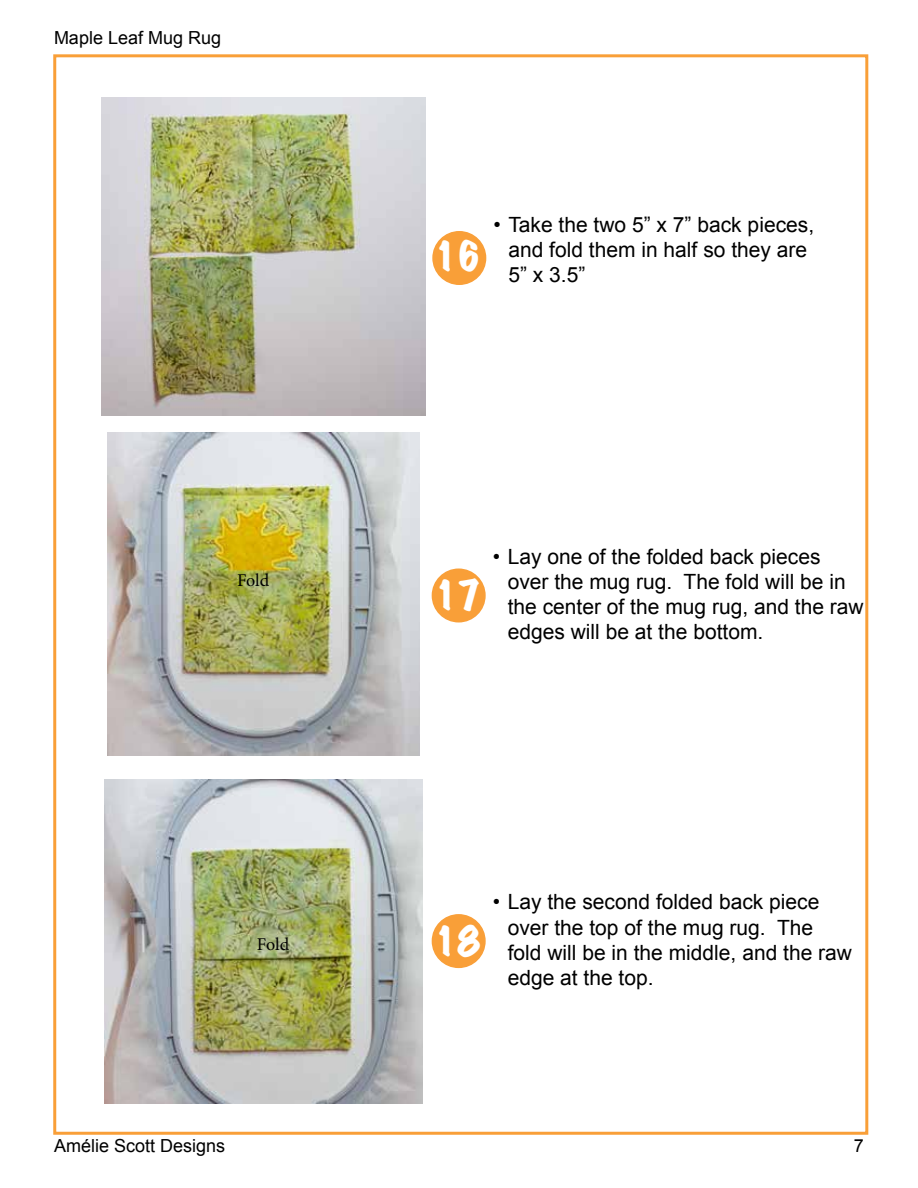
<style>
.page{position:relative;width:918px;height:1188px;background:#fff}
.page>*{position:absolute;margin:0;border:0;box-sizing:border-box;transform-origin:0 0}
.t1{font:expanded 36px "Marker Felt";color:#fff}
.t2{font:21px/25.2px "Arial";color:#000}
.t3{font:18px "Arial";color:#000}
.t4{font:18px "Minion Pro";letter-spacing:-.005em;color:#000}
</style>
<div class="page">
<div style="left:53px;top:54px;width:815px;height:1081px;background:#fff;border:3px solid #f99f38"></div>
<div style="left:433px;top:232px;width:53px;height:52px;background:#f99f38;border-radius:50%"></div>
<div style="left:432px;top:231px;width:54px;height:54px;border:2px solid #f99f38;border-radius:50%"></div>
<div style="left:432px;top:569px;width:53px;height:53px;background:#f99f38;border-radius:50%"></div>
<div style="left:432px;top:568px;width:54px;height:54px;border:2px solid #f99f38;border-radius:50%"></div>
<div style="left:432px;top:915px;width:53px;height:52px;background:#f99f38;border-radius:50%"></div>
<div style="left:432px;top:914px;width:54px;height:54px;border:2px solid #f99f38;border-radius:50%"></div>
<img style="left:101px;top:97px;width:324px;height:319px">
<img style="left:107px;top:432px;width:312px;height:324px">
<img style="left:105px;top:779px;width:318px;height:324px">
<p class="t3" style="left:54px;top:26px;width:169px">Maple Leaf Mug Rug</p>
<p class="t4" style="left:237px;top:569px;width:34px">Fold</p>
<p class="t4" style="left:257px;top:932px;width:34px">Fold</p>
<h1 class="t1" style="left:434px;top:228px;width:48px">16</h1>
<p class="t2" style="left:508px;top:212px;width:307px;text-indent:-15px">• Take the two 5” x 7” back pieces, and fold them in half so they are<br>5” x 3.5”</p>
<h1 class="t1" style="left:434px;top:566px;width:48px">17</h1>
<p class="t2" style="left:508px;top:544px;width:358px;text-indent:-15px">• Lay one of the folded back pieces over the mug rug. The fold will be in the center of the mug rug, and the raw edges will be at the bottom.</p>
<h1 class="t1" style="left:434px;top:913px;width:48px">18</h1>
<p class="t2" style="left:508px;top:890px;width:346px;text-indent:-15px">• Lay the second folded back piece over the top of the mug rug. The fold will be in the middle, and the raw edge at the top.</p>
<p class="t3" style="left:54px;top:1133px;width:173px">Amélie Scott Designs</p>
<p class="t3" style="left:854px;top:1133px;width:12px">7</p>
</div>
